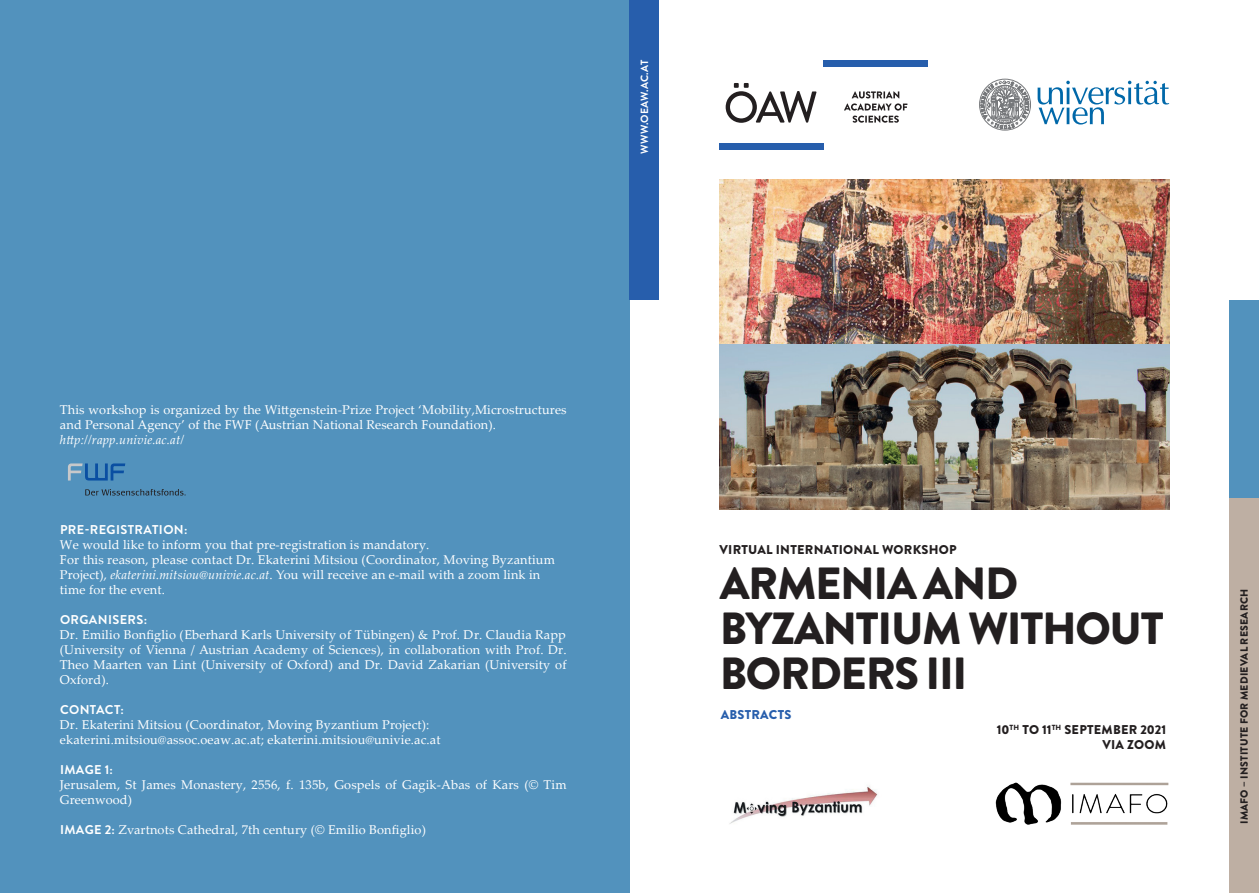
<style>
.page{position:relative;width:1259px;height:893px;background:#fff}
.page>*{position:absolute;margin:0;border:0;box-sizing:border-box;transform-origin:0 0}
.t1{font:900 45px/45px "Brandon Grotesque";letter-spacing:-.03em;color:#231f20}
.t2{font:12.75px/15px "Palatino Linotype";letter-spacing:.01em;color:#fff}
.t3{font:900 12.75px/15px "Brandon Grotesque";letter-spacing:.02em;color:#231f20;text-align:right}
.t4{font:700 12.75px "Brandon Grotesque";letter-spacing:.03em;color:#fff}
.t5{font:italic 12.75px "Palatino Linotype";letter-spacing:.01em;color:#fff}
.t6{font:900 12.75px "Brandon Grotesque";letter-spacing:.02em;color:#275eac}
.t7{font:900 10.5px "Brandon Grotesque";letter-spacing:.02em;color:#231f20}
.t8{font:700 10.5px "Brandon Grotesque";letter-spacing:.02em;color:#fff}
.s1{font-style:italic}
.s2{font-family:"Brandon Grotesque";font-weight:700}
</style>
<div class="page">
<div style="left:0;top:0;width:629px;height:893px;background:#5292bd"></div>
<div style="left:629px;top:0;width:30px;height:300px;background:#275eac"></div>
<div style="left:1229px;top:494px;width:30px;height:399px;background:#beafa3"></div>
<div style="left:1229px;top:300px;width:30px;height:197px;background:#5292bd"></div>
<img style="left:719px;top:180px;width:450px;height:329px">
<img style="left:995px;top:782px;width:174px;height:43px">
<div style="left:719px;top:143px;width:104px;height:7px;background:#275eac"></div>
<div style="left:823px;top:60px;width:105px;height:7px;background:#275eac"></div>
<svg style="left:725px;top:83px;width:91px;height:40px"></svg>
<svg style="left:844px;top:91px;width:63px;height:32px"></svg>
<svg style="left:1037px;top:81px;width:132px;height:44px"></svg>
<svg style="left:979px;top:78px;width:52px;height:53px"></svg>
<img style="left:729px;top:785px;width:149px;height:39px">
<svg style="left:68px;top:463px;width:57px;height:17px"></svg>
<svg style="left:85px;top:489px;width:100px;height:6px"></svg>
<p class="t8" style="left:637px;top:154px;width:95px;rotate:-90deg">WWW.OEAW.AC.AT</p>
<p class="t2" style="left:60px;top:401px;width:508px">This workshop is organized by the Wittgenstein-Prize Project ‘Mobility,Microstructures and Personal Agency’ of the FWF (Austrian National Research Foundation).</p>
<p class="t5" style="left:60px;top:430px;width:126px">http://rapp.univie.ac.at/</p>
<p class="t4" style="left:60px;top:520px;width:129px">PRE-REGISTRATION:</p>
<p class="t2" style="left:60px;top:536px;width:496px">We would like to inform you that pre-registration is mandatory.<br>For this reason, please contact Dr. Ekaterini Mitsiou (Coordinator, Moving Byzantium Project), <span class="s1">ekaterini.mitsiou@univie.ac.at</span>. You will receive an e-mail with a zoom link in time for the event.</p>
<p class="t4" style="left:60px;top:610px;width:89px">ORGANISERS:</p>
<p class="t2" style="left:60px;top:626px;width:508px;text-align:justify">Dr. Emilio Bonfiglio (Eberhard Karls University of Tübingen) &amp; Prof. Dr. Claudia Rapp (University of Vienna / Austrian Academy of Sciences), in collaboration with Prof. Dr.<br>Theo Maarten van Lint (University of Oxford) and Dr. David Zakarian (University of Oxford).</p>
<p class="t4" style="left:60px;top:701px;width:65px">CONTACT:</p>
<p class="t2" style="left:60px;top:717px;width:382px">Dr. Ekaterini Mitsiou (Coordinator, Moving Byzantium Project): ekaterini.mitsiou@assoc.oeaw.ac.at; ekaterini.mitsiou@univie.ac.at</p>
<p class="t4" style="left:60px;top:761px;width:54px">IMAGE 1:</p>
<p class="t2" style="left:60px;top:777px;width:508px">Jerusalem, St James Monastery, 2556, f. 135b, Gospels of Gagik-Abas of Kars (© Tim<br>Greenwood)</p>
<p class="t2" style="left:60px;top:822px;width:367px"><span class="s2">IMAGE 2:</span> Zvartnots Cathedral, 7th century (© Emilio Bonfiglio)</p>
<p class="t3" style="left:719px;top:543px;width:239px">VIRTUAL INTERNATIONAL WORKSHOP</p>
<h1 class="t1" style="left:720px;top:562px;width:445px">ARMENIA AND<br>BYZANTIUM WITHOUT<br>BORDERS III</h1>
<p class="t3" style="left:997px;top:722px;width:171px">10<sup>TH</sup> TO 11<sup>TH</sup> SEPTEMBER 2021<br>VIA ZOOM</p>
<p class="t6" style="left:720px;top:706px;width:72px">ABSTRACTS</p>
<p class="t7" style="left:1236px;top:824px;width:237px;rotate:-90deg">IMAFO – INSTITUTE FOR MEDIEVAL RESEARCH</p>
</div>
